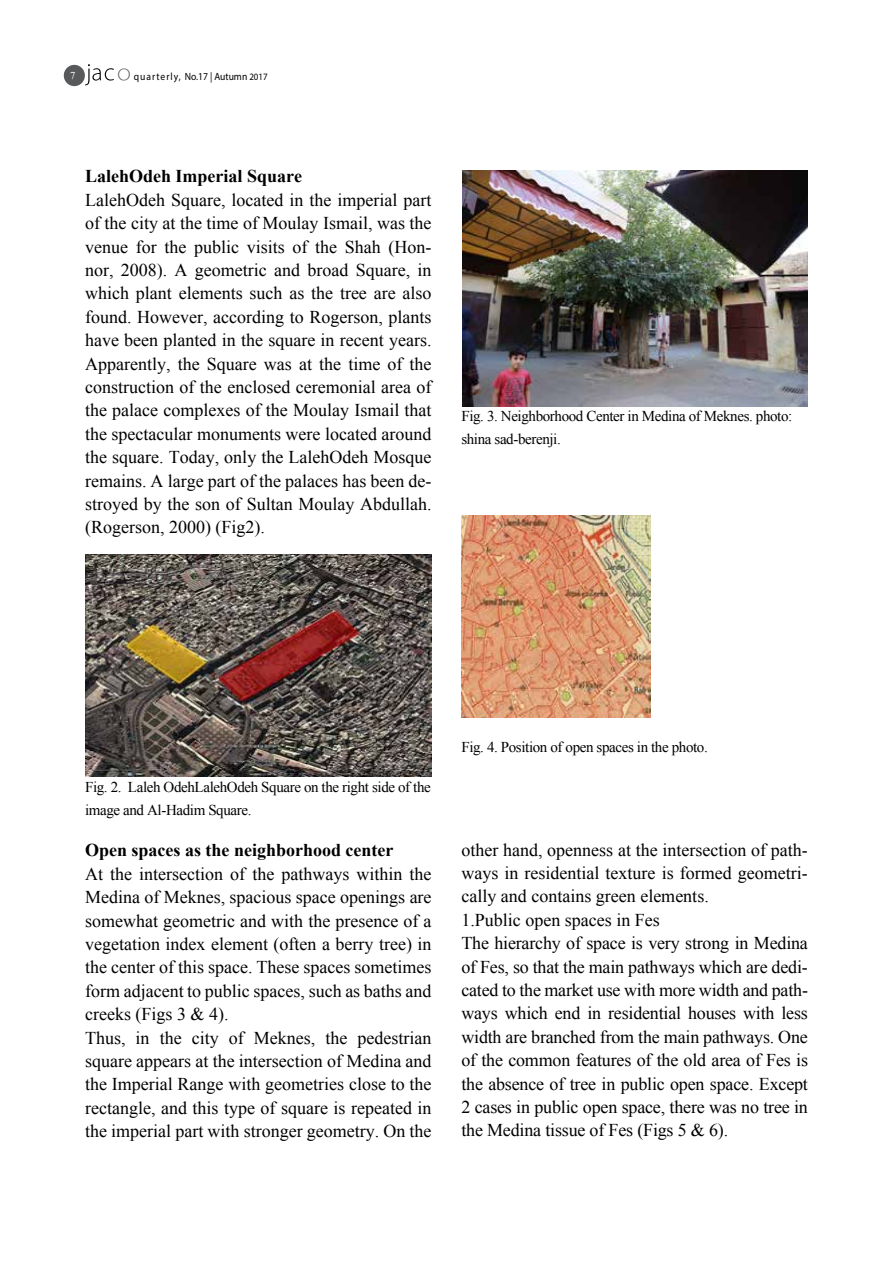
<style>
.page{position:relative;width:893px;height:1263px;background:#fff}
.page>*{position:absolute;margin:0;border:0;box-sizing:border-box;transform-origin:0 0}
.t1{font:18px/23.4px "Times New Roman";color:#000}
.t2{font:700 18px "Times New Roman";color:#000}
.t3{font:15px/23.4px "Times New Roman";letter-spacing:-.025em;color:#000}
.t4{font:10.5px "Myriad Pro";letter-spacing:.095em;color:#000;scale:.92 1}
.t5{font:10.5px "Times New Roman";color:#fff}
.s1{font-size:9.75px}
</style>
<div class="page">
<svg style="left:85px;top:64px;width:45px;height:21px"></svg>
<div style="left:64px;top:65px;width:21px;height:21px;background:#58595b;border-radius:50%"></div>
<img style="left:85px;top:555px;width:347px;height:222px">
<img style="left:463px;top:170px;width:345px;height:236px">
<img style="left:461px;top:516px;width:190px;height:202px">
<p class="t5" style="left:70px;top:68px;width:7px">7</p>
<p class="t4" style="left:134px;top:70px;width:147px">quarterly, No.17 | Autumn <span class="s1">2017</span></p>
<p class="t2" style="left:85px;top:164px;width:219px">LalehOdeh Imperial Square</p>
<p class="t1" style="left:85px;top:188px;width:348px">LalehOdeh Square, located in the imperial part of the city at the time of Moulay Ismail, was the</p>
<p class="t1" style="left:85px;top:258px;width:348px">nor, 2008 A.) geometric and broad Square, in</p>
<p class="t1" style="left:85px;top:234px;width:348px">venue for the public visits of the Shah (Hon-</p>
<p class="t1" style="left:85px;top:281px;width:348px;text-align:justify">which plant elements such as the tree are also found. However, according to Rogerson, plants have been planted in the square in recent years.<br>Apparently, the Square was at the time of the construction of the enclosed ceremonial area of the palace complexes of the Moulay Ismail that the spectacular monuments were located around the square. Today, only the LalehOdeh Mosque</p>
<p class="t1" style="left:85px;top:492px;width:348px">stroyed by the son of Sultan Moulay Abdullah.</p>
<p class="t1" style="left:85px;top:468px;width:348px">remains A. large part of the palaces has been de-</p>
<p class="t1" style="left:85px;top:515px;width:181px">(Rogerson, 2000) (Fig .(2</p>
<p class="t3" style="left:461px;top:404px;width:332px">Fig. 3. Neighborhood Center in Medina of Meknes. photo: shina sad-berenji.</p>
<p class="t3" style="left:461px;top:735px;width:248px">Fig. 4. Position of open spaces in the photo.</p>
<p class="t3" style="left:85px;top:775px;width:347px">Fig. 2. Laleh OdehLalehOdeh Square on the right side of the image and Al-Hadim Square.</p>
<p class="t2" style="left:85px;top:838px;width:310px">Open spaces as the neighborhood center</p>
<p class="t1" style="left:85px;top:862px;width:348px">At the intersection of the pathways within the</p>
<p class="t1" style="left:85px;top:885px;width:348px">Medina of Meknes, spacious space openings are</p>
<p class="t1" style="left:85px;top:908px;width:348px">somewhat geometric and with the presence of a</p>
<p class="t1" style="left:85px;top:932px;width:348px">vegetation index element (often a berry tree) in</p>
<p class="t1" style="left:85px;top:955px;width:348px">the center of this space. These spaces sometimes</p>
<p class="t1" style="left:85px;top:979px;width:348px">form adjacent to public spaces, such as baths and</p>
<p class="t1" style="left:85px;top:1002px;width:145px">creeks (Figs &amp;3 .(4</p>
<p class="t1" style="left:358px;top:1025px;width:75px">pedestrian</p>
<p class="t1" style="left:85px;top:1025px;width:348px">Thus,<br>square appears at the intersection of Medina and the Imperial Range with geometries close to the rectangle, and this type of square is repeated in the imperial part with stronger geometry. On the</p>
<p class="t1" style="left:136px;top:1025px;width:16px">in</p>
<p class="t1" style="left:160px;top:1025px;width:23px">the</p>
<p class="t1" style="left:192px;top:1025px;width:28px">city</p>
<p class="t1" style="left:254px;top:1025px;width:63px">Meknes,</p>
<p class="t1" style="left:326px;top:1025px;width:23px">the</p>
<p class="t1" style="left:229px;top:1025px;width:16px">of</p>
<p class="t1" style="left:461px;top:837px;width:348px">other hand, openness at the intersection of path-</p>
<p class="t1" style="left:461px;top:861px;width:348px">ways in residential texture is formed geometri-</p>
<p class="t1" style="left:461px;top:884px;width:249px">cally and contains green elements.</p>
<p class="t1" style="left:461px;top:908px;width:348px">1.Public open spaces in Fes<br>The hierarchy of space is very strong in Medina</p>
<p class="t1" style="left:461px;top:954px;width:348px">of Fes, so that the main pathways which are dedi-</p>
<p class="t1" style="left:461px;top:978px;width:348px">cated to the market use with more width and path-</p>
<p class="t1" style="left:461px;top:1001px;width:348px">ways which end in residential houses with less</p>
<p class="t1" style="left:461px;top:1025px;width:348px;text-align:justify">width are branched from the main pathways. One of the common features of the old area of Fes is the absence of tree in public open space. Except 2 cases in public open space, there was no tree in the Medina tissue of Fes (Figs &amp;5 .(6</p>
</div>
